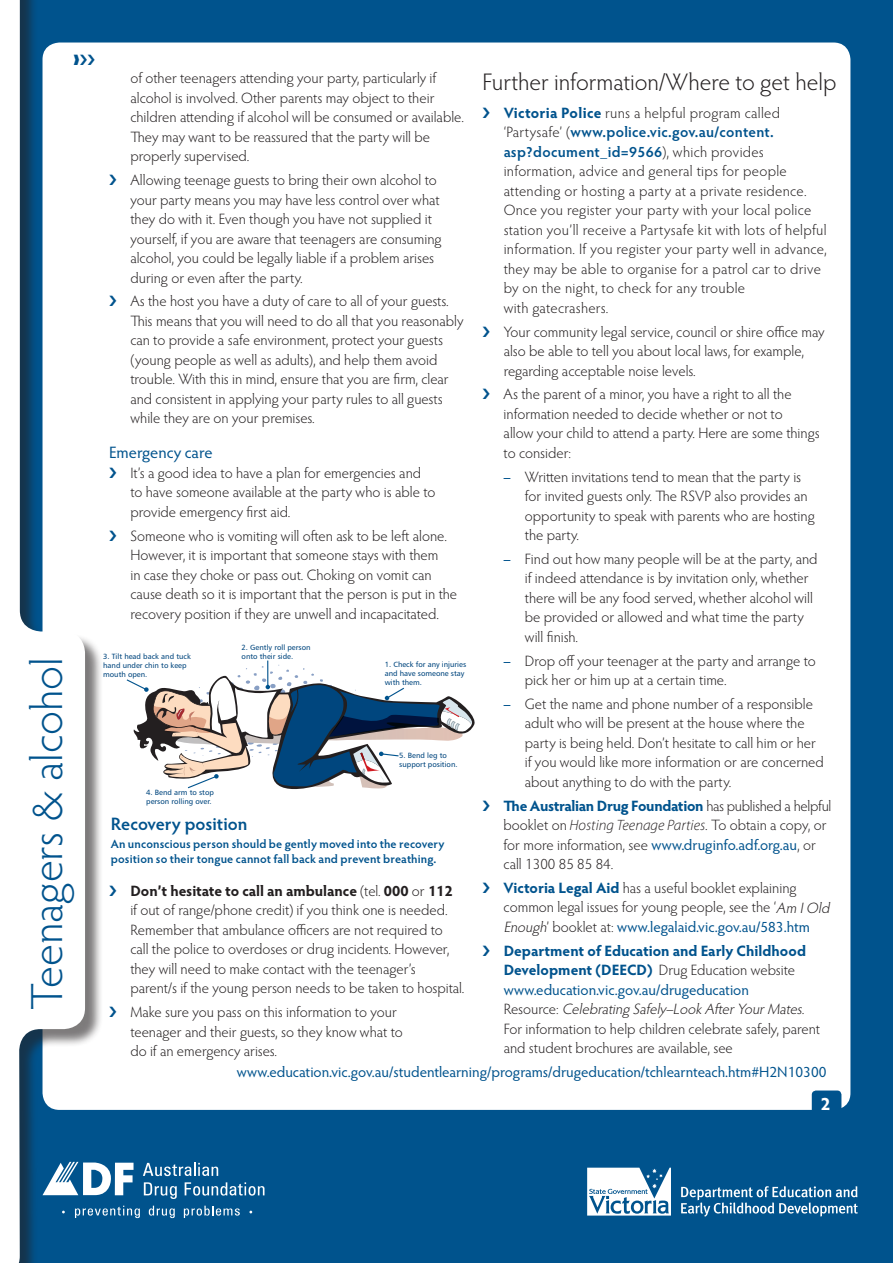
<style>
.page{position:relative;width:893px;height:1263px;background:#00538d}
.page>*{position:absolute;margin:0;border:0;box-sizing:border-box;transform-origin:0 0}
.t1{font:300 45px "Hypatia Sans Pro";color:#00538d}
.t2{font:300 24px "Hypatia Sans Pro";color:#231f20}
.t3{font:600 18px "Hypatia Sans Pro";color:#00538d}
.t4{font:700 18px "Hypatia Sans Pro";color:#fff}
.t5{font:16.5px "Hypatia Sans Pro";letter-spacing:-.005em;color:#00538d}
.t6{font:300 15px/19.5px "Hypatia Sans Pro";color:#231f20}
.t7{font:300 15px/19.5px "Hypatia Sans Pro";letter-spacing:.02em;color:#231f20}
.t8{font:15px "Hypatia Sans Pro";color:#00538d}
.t9{font:600 12px/14.4px "Hypatia Sans Pro";letter-spacing:.01em;color:#00538d}
.t10{font:7.5px/9px "Humanist 777 BT Roman B";color:#00467e}
.s1{font-weight:700}
.s2{font-weight:700;color:#00538d}
.s3{font-weight:600;color:#00538d}
.s4{font-weight:400;color:#00538d}
.s5{font-family:"Myriad Pro";font-style:italic}
.s6{font-style:italic}
</style>
<div class="page">
<div style="left:43px;top:43px;width:807px;height:1067px;background:#fff;border-radius:17px"></div>
<svg style="left:143px;top:1163px;width:75px;height:13px"></svg>
<svg style="left:144px;top:1182px;width:33px;height:17px"></svg>
<svg style="left:185px;top:1182px;width:79px;height:13px"></svg>
<svg style="left:104px;top:1162px;width:30px;height:33px"></svg>
<svg style="left:104px;top:1206px;width:36px;height:12px"></svg>
<svg style="left:149px;top:1206px;width:26px;height:12px"></svg>
<svg style="left:184px;top:1206px;width:56px;height:12px"></svg>
<svg style="left:587px;top:1168px;width:84px;height:47px"></svg>
<svg style="left:681px;top:1186px;width:177px;height:30px"></svg>
<div style="left:0;top:0;width:104px;height:1263px;background:#231f20;opacity:.59"></div>
<svg style="left:0;top:0;width:85px;height:1263px;fill:#fff"></svg>
<div style="left:812px;top:1090px;width:29px;height:30px;background:#00538d;border-radius:4px"></div>
<svg style="left:126px;top:660px;width:349px;height:129px"></svg>
<svg style="left:74px;top:54px;width:21px;height:11px"></svg>
<h1 class="t1" style="left:17px;top:1010px;width:355px;rotate:-90deg">Teenagers &amp; alcohol</h1>
<p class="t6" style="left:130px;top:68px;width:335px">of other teenagers attending your party, particularly if alcohol is involved. Other parents may object to their children attending if alcohol will be consumed or available.<br>They may want to be reassured that the party will be properly supervised.</p>
<p class="t6" style="left:130px;top:170px;width:313px">Allowing teenage guests to bring their own alcohol to your party means you may have less control over what they do with it. Even though you have not supplied it yourself, if you are aware that teenagers are consuming alcohol, you could be legally liable if a problem arises during or even after the party.</p>
<p class="t6" style="left:130px;top:291px;width:335px">As the host you have a duty of care to all of your guests.<br>This means that you will need to do all that you reasonably can to provide a safe environment, protect your guests (young people as well as adults), and help them avoid trouble. With this in mind, ensure that you are firm, clear and consistent in applying your party rules to all guests while they are on your premises.</p>
<p class="t5" style="left:109px;top:442px;width:105px">Emergency care</p>
<p class="t6" style="left:130px;top:463px;width:306px">It’s a good idea to have a plan for emergencies and to have someone available at the party who is able to provide emergency first aid.</p>
<p class="t6" style="left:130px;top:525px;width:328px">Someone who is vomiting will often ask to be left alone.<br>However, it is important that someone stays with them<br>in case they choke or pass out. Choking on vomit can cause death so it is important that the person is put in the recovery position if they are unwell and incapacitated.</p>
<p class="t10" style="left:242px;top:643px;width:71px">2. Gently roll person</p>
<p class="t10" style="left:103px;top:652px;width:89px">3. Tilt head back and tuck</p>
<p class="t10" style="left:242px;top:652px;width:53px">onto their side.</p>
<p class="t10" style="left:103px;top:661px;width:85px">hand under chin to keep mouth open.</p>
<p class="t10" style="left:146px;top:788px;width:69px">4. Bend arm to stop person rolling over.</p>
<p class="t10" style="left:385px;top:660px;width:83px">1. Check for any injuries and have someone stay with them.</p>
<p class="t10" style="left:399px;top:751px;width:60px">5. Bend leg to support position.</p>
<p class="t3" style="left:111px;top:811px;width:138px">Recovery position</p>
<p class="t9" style="left:111px;top:836px;width:335px">An unconscious person should be gently moved into the recovery position so their tongue cannot fall back and prevent breathing.</p>
<p class="t6" style="left:130px;top:881px;width:336px"><span class="s1">Don’t hesitate to call an ambulance</span> (tel. <span class="s1">000</span> or <span class="s1">112<br></span>if out of range/phone credit) if you think one is needed.<br>Remember that ambulance officers are not required to call the police to overdoses or drug incidents. However, they will need to make contact with the teenager’s parent/s if the young person needs to be taken to hospital.</p>
<p class="t6" style="left:130px;top:1002px;width:274px">Make sure you pass on this information to your teenager and their guests, so they know what to do if an emergency arises.</p>
<h2 class="t2" style="left:482px;top:66px;width:356px">Further information/Where to get help</h2>
<p class="t7" style="left:504px;top:103px;width:325px"><span class="s2">Victoria Police</span> runs a helpful program called ‘Partysafe’ (<span class="s3">www.police.vic.gov.au/content. asp?document_id=9566</span>), which provides information, advice and general tips for people attending or hosting a party at a private residence.<br>Once you register your party with your local police station you’ll receive a Partysafe kit with lots of helpful information. If you register your party well in advance, they may be able to organise for a patrol car to drive by on the night, to check for any trouble<br>with gatecrashers.</p>
<p class="t6" style="left:504px;top:321px;width:323px">Your community legal service, council or shire office may also be able to tell you about local laws, for example, regarding acceptable noise levels.</p>
<p class="t6" style="left:504px;top:384px;width:318px">As the parent of a minor, you have a right to all the information needed to decide whether or not to<br>allow your child to attend a party. Here are some things to consider:</p>
<p class="t6" style="left:525px;top:466px;width:291px;text-indent:-21px"><span class="s4">–</span> Written invitations tend to mean that the party is for invited guests only. The RSVP also provides an opportunity to speak with parents who are hosting the party.</p>
<p class="t6" style="left:525px;top:549px;width:294px;text-indent:-21px"><span class="s4">–</span> Find out how many people will be at the party, and if indeed attendance is by invitation only, whether there will be any food served, whether alcohol will be provided or allowed and what time the party will finish.</p>
<p class="t6" style="left:525px;top:650px;width:292px;text-indent:-21px"><span class="s4">–</span> Drop off your teenager at the party and arrange to pick her or him up at a certain time.</p>
<p class="t6" style="left:525px;top:694px;width:300px;text-indent:-21px"><span class="s4">–</span> Get the name and phone number of a responsible adult who will be present at the house where the party is being held. Don’t hesitate to call him or her if you would like more information or are concerned about anything to do with the party.</p>
<p class="t6" style="left:504px;top:795px;width:329px"><span class="s2">The Australian Drug Foundation</span> has published a helpful booklet on <span class="s5">Hosting Teenage Parties</span>. To obtain a copy, or for more information, see <span class="s4">www.druginfo.adf.org.au</span>, or call 1300 85 85 84.</p>
<p class="t6" style="left:504px;top:878px;width:331px"><span class="s2">Victoria Legal Aid</span> has a useful booklet explaining common legal issues for young people, see the ‘<span class="s6">Am IOld<br>Enough</span>’ booklet at: <span class="s4">www.legalaid.vic.gov.au/583.htm</span></p>
<p class="t6" style="left:504px;top:940px;width:318px"><span class="s2">Department of Education and Early Childhood Development (DEECD)</span> Drug Education website <span class="s4">www.education.vic.gov.au/drugeducation<br></span>R e s o u r c e : <span class="s6">Celebrating Safely–LookAfterYourMates.<br></span>For information to help children celebrate safely, parent and student brochures are available, see</p>
<p class="t8" style="left:237px;top:1061px;width:591px">www.education.vic.gov.au/studentlearning/programs/drugeducation/tchlearnteach.htm#H2N10300</p>
<p class="t4" style="left:820px;top:1091px;width:11px">2</p>
</div>
